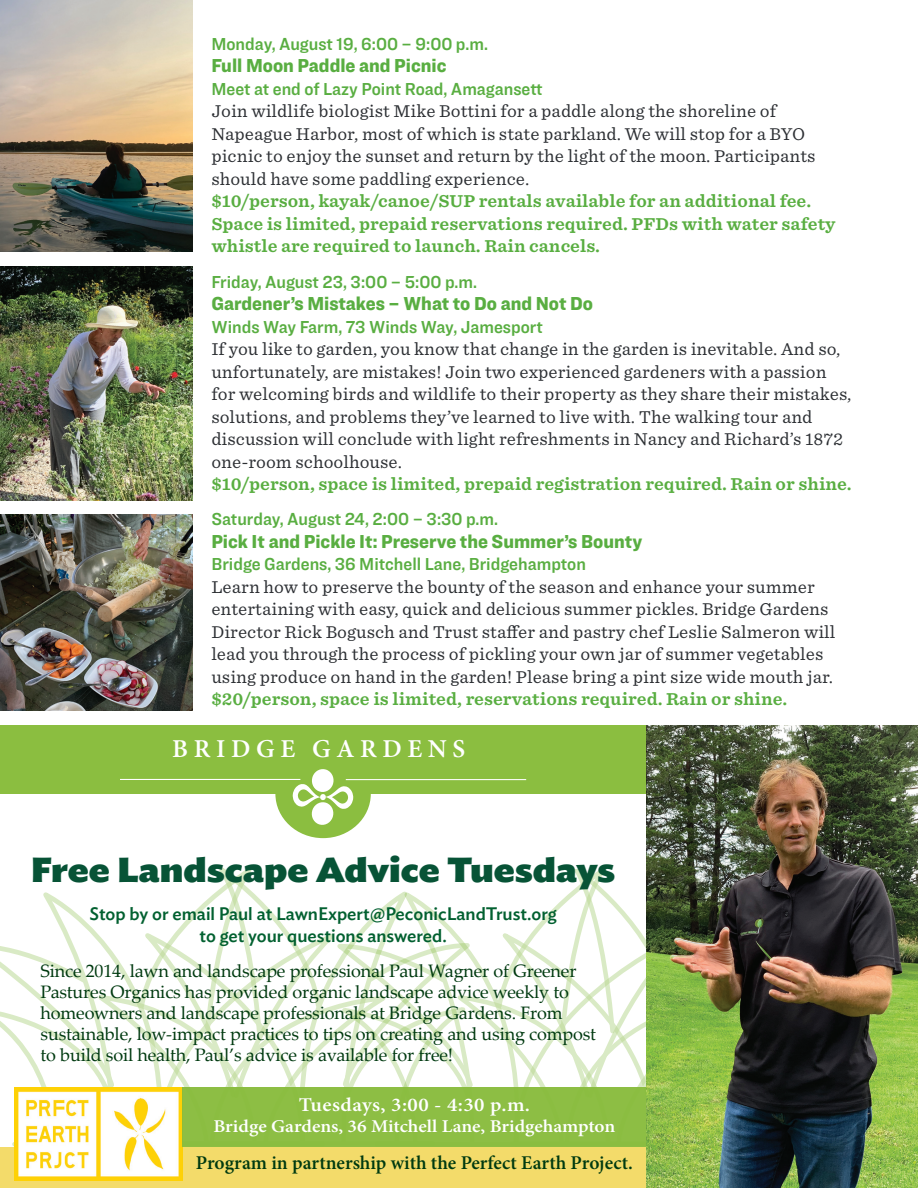
<style>
.page{position:relative;width:918px;height:1188px;background:#fff}
.page>*{position:absolute;margin:0;border:0;box-sizing:border-box;transform-origin:0 0}
.t1{font:900 34.5px "Ideal Sans";color:#075336;scale:1.08 1}
.t2{font:600 25.8px "Minion Pro";letter-spacing:.22em;color:#fff}
.t3{font:900 19.5px "Ringside Narrow";color:#59ae41}
.t4{font:600 19.5px "Minion Pro";color:#003a10}
.t5{font:600 19.5px "Minion Pro";letter-spacing:.02em;color:#fff;scale:1.08 1}
.t6{font:18px/21px "Palatino Linotype";letter-spacing:-.01em;color:#003a10}
.t7{font:18px "Ringside Narrow Semi";color:#59ae41}
.t8{font:500 18px/22.5px "Ideal Sans";color:#026030;text-align:center}
.t9{font:600 18px "Minion Pro";letter-spacing:-.005em;color:#fff;scale:1.08 1}
.t10{font:16.5px/22.5px "Sentinel S Sm";color:#2c2f33}
.t11{font:700 16.5px/22.5px "Sentinel S Sm";color:#59ae41}
</style>
<div class="page">
<svg style="left:12px;top:895px;width:324px;height:252px"></svg>
<svg style="left:0;top:867px;width:254px;height:224px"></svg>
<svg style="left:607px;top:895px;width:39px;height:193px"></svg>
<svg style="left:336px;top:870px;width:271px;height:218px"></svg>
<img style="left:0;top:515px;width:193px;height:196px">
<img style="left:0;top:0;width:193px;height:252px">
<img style="left:0;top:266px;width:193px;height:234px">
<div style="left:0;top:725px;width:646px;height:69px;background:#8bbe40"></div>
<div style="left:0;top:1147px;width:646px;height:41px;background:#f3db6a"></div>
<img style="left:646px;top:725px;width:272px;height:463px">
<div style="left:275px;top:749px;width:96px;height:89px;background:#8bbe40;border-radius:50%"></div>
<hr style="left:120px;top:779px;width:180px;height:1px;background:#fff">
<hr style="left:346px;top:779px;width:180px;height:1px;background:#fff">
<svg style="left:293px;top:769px;width:60px;height:56px"></svg>
<img style="left:14px;top:1088px;width:169px;height:92px">
<div style="left:183px;top:1088px;width:463px;height:59px;background:#8dbe44"></div>
<p class="t7" style="left:211px;top:31px;width:278px">Monday, August 19, 6:00 – 9:00 p.m.</p>
<p class="t3" style="left:211px;top:51px;width:237px">Full Moon Paddle and Picnic</p>
<p class="t7" style="left:211px;top:76px;width:333px">Meet at end of Lazy Point Road, Amagansett</p>
<p class="t10" style="left:211px;top:99px;width:606px">Join wildlife biologist Mike Bottini for a paddle along the shoreline of Napeague Harbor, most of which is state parkland. We will stop for a BYO picnic to enjoy the sunset and return by the light of the moon. Participants should have some paddling experience.</p>
<p class="t11" style="left:211px;top:189px;width:626px">$10/person, kayak/canoe/SUP rentals available for an additional fee.<br>Space is limited, prepaid reservations required. PFDs with water safety whistle are required to launch. Rain cancels.</p>
<p class="t7" style="left:211px;top:269px;width:267px">Friday, August 23, 3:00 – 5:00 p.m.</p>
<p class="t3" style="left:211px;top:289px;width:383px">Gardener’s Mistakes – What to Do and Not Do</p>
<p class="t7" style="left:211px;top:314px;width:333px">Winds Way Farm, 73 Winds Way, Jamesport</p>
<p class="t10" style="left:211px;top:337px;width:642px">If you like to garden, you know that change in the garden is inevitable. And so, unfortunately, are mistakes! Join two experienced gardeners with a passion for welcoming birds and wildlife to their property as they share their mistakes, solutions, and problems they’ve learned to live with. The walking tour and discussion will conclude with light refreshments in Nancy and Richard’s 1872 one-room schoolhouse.</p>
<p class="t11" style="left:211px;top:472px;width:642px">$10/person, space is limited, prepaid registration required. Rain or shine.</p>
<p class="t7" style="left:211px;top:506px;width:288px">Saturday, August 24, 2:00 – 3:30 p.m.</p>
<p class="t3" style="left:211px;top:527px;width:432px">Pick It and Pickle It: Preserve the Summer’s Bounty</p>
<p class="t7" style="left:211px;top:551px;width:376px">Bridge Gardens, 36 Mitchell Lane, Bridgehampton</p>
<p class="t10" style="left:211px;top:575px;width:626px">Learn how to preserve the bounty of the season and enhance your summer entertaining with easy, quick and delicious summer pickles. Bridge Gardens Director Rick Bogusch and Trust staffer and pastry chef Leslie Salmeron will lead you through the process of pickling your own jar of summer vegetables using produce on hand in the garden! Please bring a pint size wide mouth jar.</p>
<p class="t11" style="left:211px;top:687px;width:578px">$20/person, space is limited, reservations required. Rain or shine.</p>
<h2 class="t2" style="left:172px;top:731px;width:295px">BRIDGE GARDENS</h2>
<h1 class="t1" style="left:31px;top:842px;width:543px">Free Landscape Advice Tuesdays</h1>
<p class="t8" style="left:89px;top:901px;width:469px">Stop by or email Paul at LawnExpert@PeconicLandTrust.org to get your questions answered.</p>
<p class="t6" style="left:41px;top:959px;width:557px">Since 2014, lawn and landscape professional Paul Wagner of Greener Pastures Organics has provided organic landscape advice weekly to homeowners and landscape professionals at Bridge Gardens. From sustainable, low-impact practices to tips on creating and using compost to build soil health, Paul’s advice is available for free!</p>
<p class="t5" style="left:299px;top:1091px;width:216px">Tuesdays, 3:00 - 4:30 p.m.</p>
<p class="t9" style="left:214px;top:1114px;width:374px">Bridge Gardens, 36 Mitchell Lane, Bridgehampton</p>
<p class="t4" style="left:196px;top:1150px;width:439px">Program in partnership with the Perfect Earth Project.</p>
</div>
